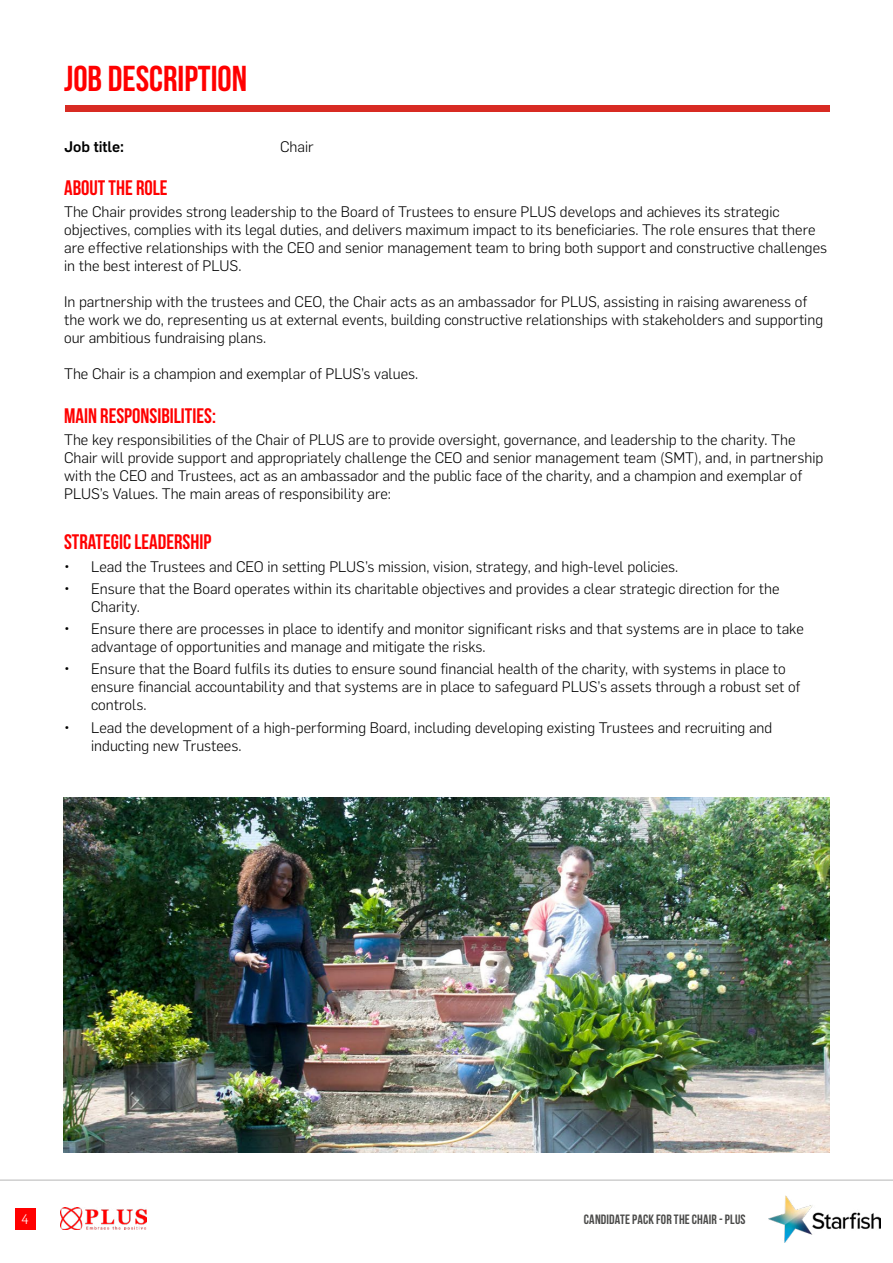
<style>
.page{position:relative;width:893px;height:1263px;background:#fff}
.page>*{position:absolute;margin:0;border:0;box-sizing:border-box;transform-origin:0 0}
.t1{font:700 36px "Bebas Neue";color:#f00}
.t2{font:700 21px "Bebas Neue";color:#f00}
.t3{font:300 15px/18px "Flama";color:#000}
.t4{font:500 15px "Flama";color:#000}
.t5{font:700 13.5px "Bebas Neue";letter-spacing:.01em;color:#4a4a49}
.t6{font:300 13.5px "Flama";color:#fff}
</style>
<div class="page">
<img style="left:61px;top:1208px;width:86px;height:22px">
<img style="left:768px;top:1196px;width:112px;height:46px">
<div style="left:15px;top:1208px;width:20px;height:21px;background:#f00"></div>
<hr style="left:0;top:1179px;width:893px;height:2px;background:#000">
<div style="left:65px;top:105px;width:764px;height:7px;background:#d82b23"></div>
<img style="left:64px;top:797px;width:765px;height:355px">
<h1 class="t1" style="left:64px;top:59px;width:185px">JOB DESCRIPTION</h1>
<p class="t4" style="left:64px;top:136px;width:62px">Job title:</p>
<p class="t3" style="left:280px;top:137px;width:35px">Chair</p>
<h2 class="t2" style="left:64px;top:176px;width:105px">ABOUT THE ROLE</h2>
<p class="t3" style="left:64px;top:202px;width:765px">The Chair provides strong leadership to the Board of Trustees to ensure PLUS develops and achieves its strategic objectives, complies with its legal duties, and delivers maximum impact to its beneficiaries. The role ensures that there are effective relationships with the CEO and senior management team to bring both support and constructive challenges in the best interest of PLUS.</p>
<p class="t3" style="left:64px;top:292px;width:760px">In partnership with the trustees and CEO, the Chair acts as an ambassador for PLUS, assisting in raising awareness of the work we do, representing us at external events, building constructive relationships with stakeholders and supporting our ambitious fundraising plans.</p>
<p class="t3" style="left:64px;top:364px;width:356px">The Chair is a champion and exemplar of PLUS’s values.</p>
<h2 class="t2" style="left:64px;top:404px;width:153px">MAIN RESPONSIBILITIES:</h2>
<p class="t3" style="left:64px;top:430px;width:761px">The key responsibilities of the Chair of PLUS are to provide oversight, governance, and leadership to the charity. The Chair will provide support and appropriately challenge the CEO and senior management team (SMT), and, in partnership with the CEO and Trustees, act as an ambassador and the public face of the charity, and a champion and exemplar of PLUS’s Values. The main areas of responsibility are:</p>
<h2 class="t2" style="left:64px;top:531px;width:149px">STRATEGIC LEADERSHIP</h2>
<p class="t3" style="left:64px;top:556px;width:616px">• Lead the Trustees and CEO in setting PLUS’s mission, vision, strategy, and high-level policies.</p>
<p class="t3" style="left:91px;top:579px;width:690px;text-indent:-27px">• Ensure that the Board operates within its charitable objectives and provides a clear strategic direction for the<br>Charity.</p>
<p class="t3" style="left:91px;top:619px;width:714px;text-indent:-27px">• Ensure there are processes in place to identify and monitor significant risks and that systems are in place to take advantage of opportunities and manage and mitigate the risks.</p>
<p class="t3" style="left:91px;top:659px;width:711px;text-indent:-27px">• Ensure that the Board fulfils its duties to ensure sound financial health of the charity, with systems in place to ensure financial accountability and that systems are in place to safeguard PLUS’s assets through a robust set of controls.</p>
<p class="t3" style="left:91px;top:717px;width:683px;text-indent:-27px">• Lead the development of a high-performing Board, including developing existing Trustees and recruiting and inducting new Trustees.</p>
<p class="t6" style="left:21px;top:1210px;width:9px">4</p>
<p class="t5" style="left:584px;top:1211px;width:163px">CANDIDATE PACK FOR THE CHAIR - PLUS</p>
</div>
